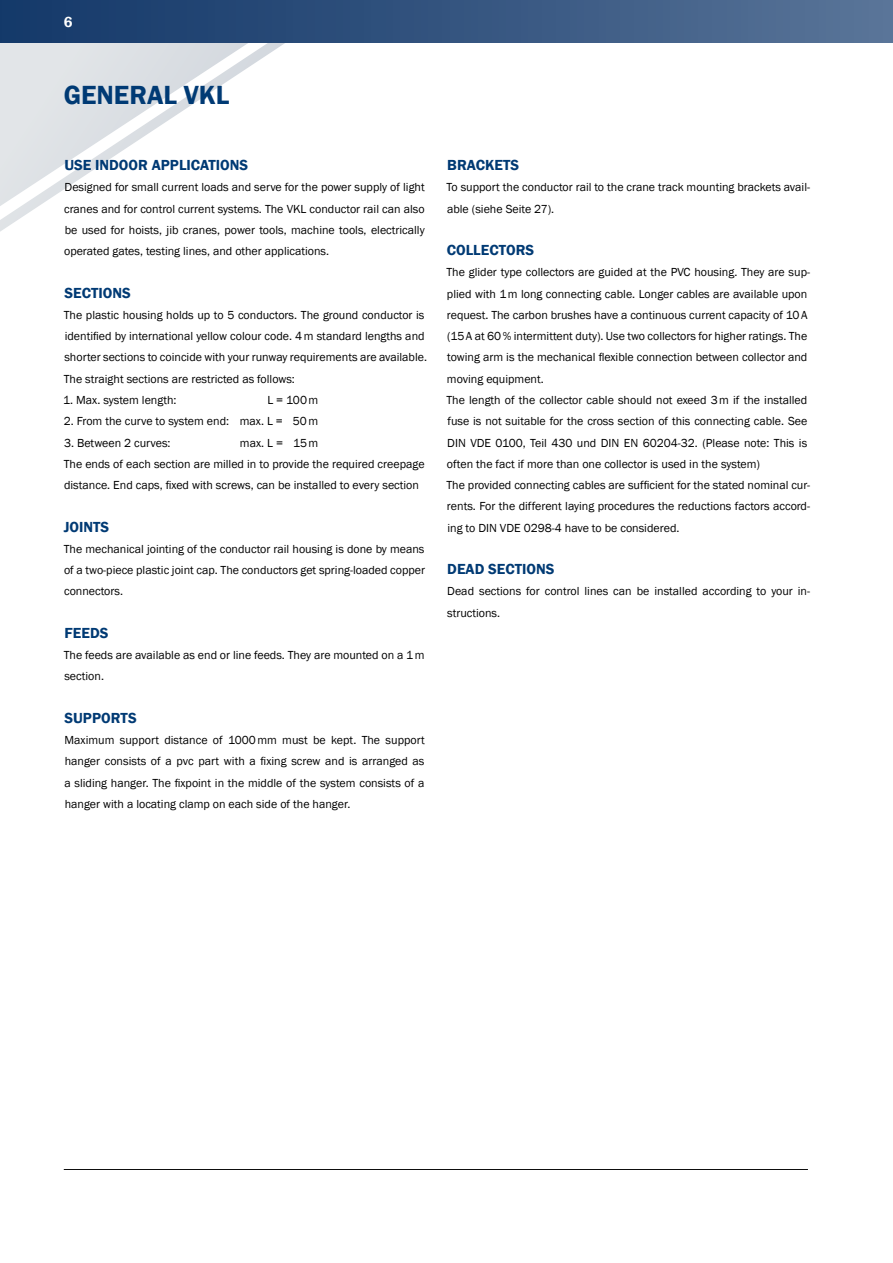
<style>
.page{position:relative;width:893px;height:1263px;background:#fff}
.page>*{position:absolute;margin:0;border:0;box-sizing:border-box;transform-origin:0 0}
.t1{font:600 27px "Franklin Gothic";color:#003a74}
.t2{font:600 15px "Franklin Gothic";color:#003a74}
.t3{font:600 15px "Franklin Gothic";color:#fff}
.t4{font:12px/21.3px "Franklin Gothic";color:#000}
</style>
<div class="page">
<svg style="left:0;top:43px;width:285px;height:172px"></svg>
<div style="left:0;top:0;width:893px;height:43px;background:linear-gradient(to right,#123768,#587498)"></div>
<hr style="left:64px;top:1169px;width:744px;height:1px;background:#000">
<p class="t3" style="left:64px;top:12px;width:10px">6</p>
<h1 class="t1" style="left:64px;top:78px;width:167px">GENERAL VKL</h1>
<p class="t2" style="left:64px;top:156px;width:185px">USE INDOOR APPLICATIONS</p>
<p class="t4" style="left:64px;top:177px;width:362px;text-align:justify">Designed for small current loads and serve for the power supply of light cranes and for control current systems. The VKL conductor rail can also be used for hoists, jib cranes, power tools, machine tools, electrically operated gates, testing lines, and other applications.</p>
<p class="t2" style="left:65px;top:283px;width:68px">SECTIONS</p>
<p class="t4" style="left:64px;top:305px;width:365px">The plastic housing holds up to 5 conductors. The ground conductor is identified by international yellow colour code. 4m standard lengths and shorter sections to coincide with your runway requirements are available.<br>The straight sections are restricted as follows:</p>
<p class="t4" style="left:63px;top:390px;width:115px">1. Max. system length:</p>
<p class="t4" style="left:267px;top:390px;width:52px">L = 100m</p>
<p class="t4" style="left:64px;top:411px;width:256px">2. From the curve to system end: max. L = 50m</p>
<p class="t4" style="left:64px;top:432px;width:108px">3. Between 2 curves:</p>
<p class="t4" style="left:64px;top:432px;width:362px;text-indent:176px">max. L = 15m<br>The ends of each section are milled in to provide the required creepage distance. End caps, fixed with screws, can be installed to every section</p>
<p class="t2" style="left:64px;top:517px;width:47px">JOINTS</p>
<p class="t4" style="left:64px;top:538px;width:363px;text-align:justify">The mechanical jointing of the conductor rail housing is done by means of a two-piece plastic joint cap. The conductors get spring-loaded copper connectors.</p>
<p class="t2" style="left:65px;top:624px;width:45px">FEEDS</p>
<p class="t4" style="left:64px;top:645px;width:362px">The feeds are available as end or line feeds. They are mounted on a 1m section.</p>
<p class="t2" style="left:65px;top:709px;width:74px">SUPPORTS</p>
<p class="t4" style="left:64px;top:730px;width:362px;text-align:justify">Maximum support distance of 1000mm must be kept. The support hanger consists of a pvc part with a fixing screw and is arranged as a sliding hanger. The fixpoint in the middle of the system consists of a hanger with a locating clamp on each side of the hanger.</p>
<p class="t2" style="left:447px;top:156px;width:74px">BRACKETS</p>
<p class="t4" style="left:446px;top:177px;width:365px">To support the conductor rail to the crane track mounting brackets avail&shy;able (siehe Seite 27).</p>
<p class="t2" style="left:447px;top:241px;width:89px">COLLECTORS</p>
<p class="t4" style="left:446px;top:262px;width:365px">The glider type collectors are guided at the PVC housing. They are sup&shy;plied with 1m long connecting cable. Longer cables are available upon request. The carbon brushes have a continuous current capacity of 10A (15A at 60% intermittent duty). Use two collectors for higher ratings. The towing arm is the mechanical flexible connection between collector and moving equipment.<br>The length of the collector cable should not exeed 3m if the installed fuse is not suitable for the cross section of this connecting cable. See DIN VDE 0100, Teil 430 und DIN EN 60204-32. (Please note: This is often the fact if more than one collector is used in the system)<br>The provided connecting cables are sufficient for the stated nominal cur&shy;rents. For the different laying procedures the reductions factors accord&shy;ing to DIN VDE 0298-4 have to be considered.</p>
<p class="t2" style="left:447px;top:560px;width:109px">DEAD SECTIONS</p>
<p class="t4" style="left:447px;top:581px;width:364px">Dead sections for control lines can be installed according to your in&shy;structions.</p>
</div>
